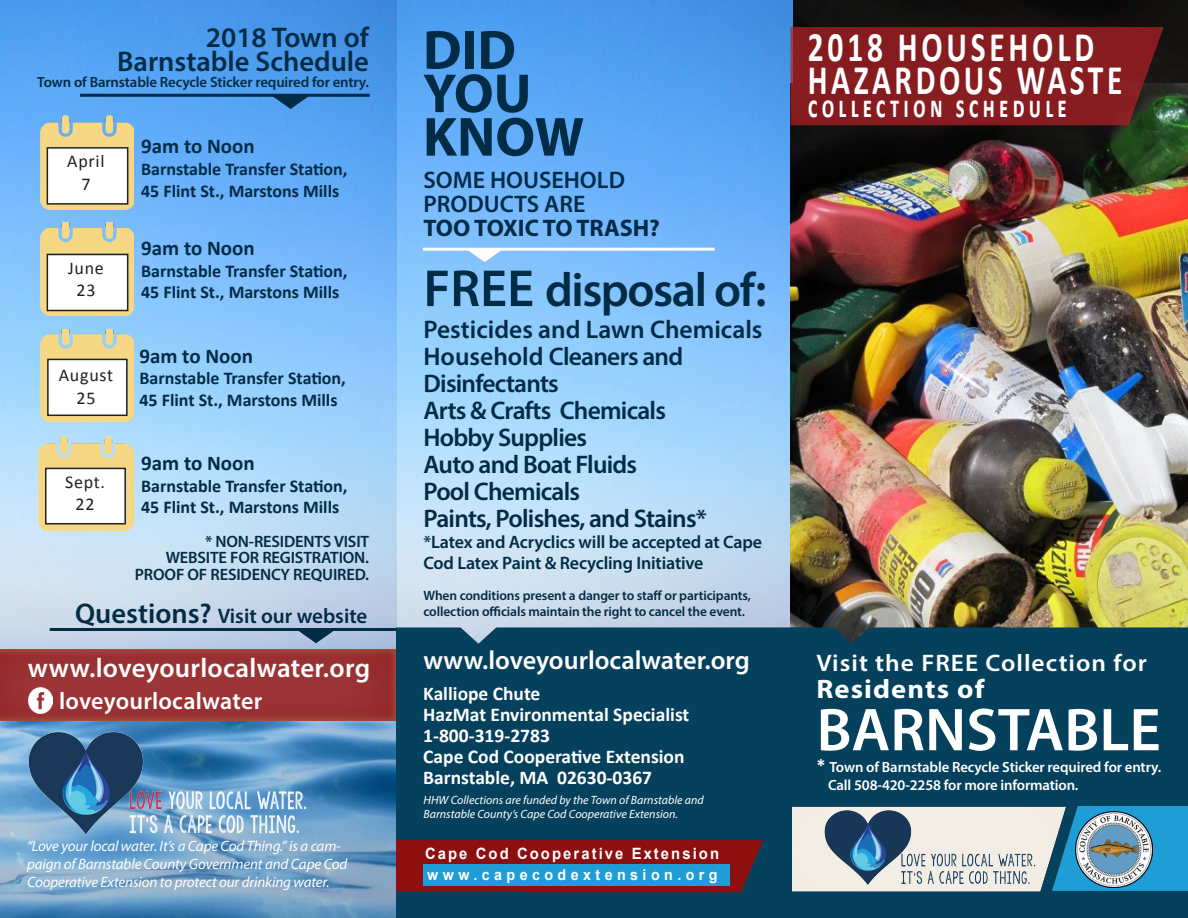
<style>
.page{position:relative;width:1188px;height:918px;background:#fff}
.page>*{position:absolute;margin:0;border:0;box-sizing:border-box;transform-origin:0 0}
.t1{font:600 61.05px "Myriad Pro";color:#fff}
.t2{font:700 55.5px "Myriad Pro";color:#022c45}
.t3{font:600 48px "Myriad Pro";letter-spacing:-.03em;color:#022c45}
.t4{font:700 42.15px "Calibri";letter-spacing:.11em;color:#fff;scale:.75 1}
.t5{font:700 31.5px "Calibri";letter-spacing:.2em;color:#fff;scale:.67 1}
.t6{font:600 28.5px "Myriad Pro";color:#022c45}
.t7{font:600 27px "Myriad Pro";letter-spacing:.01em;color:#fff}
.t8{font:700 26.85px "Myriad Pro";letter-spacing:.04em;color:#fff;scale:1.06 1}
.t9{font:600 26.25px "Myriad Pro";color:#fff}
.t10{font:600 25.5px/27px "Myriad Pro";letter-spacing:-.03em;color:#022c45}
.t11{font:600 25.5px "Myriad Pro";color:#022c45}
.t12{font:600 24px "Myriad Pro";letter-spacing:.025em;color:#fff;scale:1.06 1}
.t13{font:600 24px "Myriad Pro";color:#022c45}
.t14{font:600 24px "Myriad Pro";letter-spacing:.025em;color:#fff}
.t15{font:700 24px "Myriad Pro";color:#022c45}
.t16{font:700 21px "Calibri";color:#022c45}
.t17{font:600 21px "Myriad Pro";color:#022c45}
.t18{font:700 19.5px "Calibri";color:#fff}
.t19{font:700 18px "Calibri";color:#022c45}
.t20{font:600 18px/21px "Myriad Pro";letter-spacing:-.01em;color:#022c45}
.t21{font:18px "Calibri";letter-spacing:.04em;color:#231f20}
.t22{font:600 16.5px "Myriad Pro";letter-spacing:-.01em;color:#022c45}
.t23{font:700 15.6px "Arial";letter-spacing:.14em;color:#fff;scale:.95 1}
.t24{font:italic 15px/18px "Myriad Pro";letter-spacing:-.01em;color:#fff}
.t25{font:700 15px "Arial";letter-spacing:.31em;color:#fff;scale:.95 1}
.t26{font:600 14.85px "Myriad Pro";letter-spacing:-.01em;color:#fff}
.t27{font:600 14.85px "Myriad Pro";letter-spacing:-.01em;color:#022c45}
.t28{font:600 13.5px/16.5px "Myriad Pro";letter-spacing:-.01em;color:#022c45}
.t29{font:italic 12px "Myriad Pro";color:#fff}
.s1{font-size:28.5px}
.s2{font-size:52.5px}
.s3{font-family:"Calibri";font-weight:700;font-size:18.45px}
</style>
<div class="page">
<div style="left:792px;top:0;width:396px;height:84px;background:#11100f"></div>
<img style="left:0;top:0;width:792px;height:918px">
<img style="left:790px;top:84px;width:398px;height:543px">
<div style="left:804px;top:627px;width:384px;height:291px;background:#05405d"></div>
<div style="left:790px;top:27px;width:374px;height:98px;background:#861d1f"></div>
<div style="left:396px;top:627px;width:408px;height:291px;background:#05405d"></div>
<div style="left:396px;top:840px;width:367px;height:52px;background:#8d0f10"></div>
<div style="left:424px;top:864px;width:306px;height:22px;background:#1e9dd7"></div>
<svg style="left:272px;top:97px;width:37px;height:12px"></svg>
<hr style="left:80px;top:94px;width:290px;height:3px;background:#022c45">
<img style="left:39px;top:436px;width:94px;height:95px">
<div style="left:46px;top:468px;width:79px;height:56px;background:#fff"></div>
<div style="left:45px;top:468px;width:81px;height:56px;border:2px solid #231f20"></div>
<img style="left:40px;top:116px;width:94px;height:94px">
<div style="left:47px;top:148px;width:81px;height:56px;background:#fff"></div>
<div style="left:47px;top:147px;width:81px;height:58px;border:2px solid #231f20"></div>
<img style="left:40px;top:222px;width:94px;height:93px">
<div style="left:47px;top:254px;width:81px;height:57px;background:#fff"></div>
<div style="left:47px;top:254px;width:81px;height:57px;border:2px solid #231f20"></div>
<img style="left:40px;top:330px;width:94px;height:91px">
<div style="left:48px;top:359px;width:79px;height:56px;background:#fff"></div>
<div style="left:47px;top:359px;width:81px;height:57px;border:2px solid #231f20"></div>
<hr style="left:50px;top:628px;width:346px;height:3px;background:#022c45">
<svg style="left:298px;top:631px;width:36px;height:12px"></svg>
<div style="left:0;top:648px;width:396px;height:74px;background:#fff;opacity:.17"></div>
<img style="left:27px;top:728px;width:279px;height:110px">
<div style="left:790px;top:805px;width:277px;height:87px;background:#f3ede3"></div>
<img style="left:819px;top:806px;width:218px;height:79px">
<img style="left:1048px;top:807px;width:140px;height:84px">
<img style="left:1076px;top:811px;width:76px;height:76px">
<hr style="left:423px;top:248px;width:292px;height:3px;background:#fff">
<svg style="left:466px;top:250px;width:37px;height:12px"></svg>
<img style="left:29px;top:688px;width:23px;height:25px">
<p class="t6" style="left:206px;top:19px;width:165px">2018 Town of</p>
<p class="t6" style="left:117px;top:43px;width:253px">Barnstable Schedule</p>
<p class="t27" style="left:37px;top:73px;width:333px">Town of Barnstable Recycle Sticker required for entry.</p>
<p class="t21" style="left:67px;top:150px;width:39px">April</p>
<p class="t21" style="left:81px;top:172px;width:11px">7</p>
<p class="t21" style="left:68px;top:256px;width:37px">June</p>
<p class="t21" style="left:76px;top:279px;width:20px">23</p>
<p class="t21" style="left:59px;top:364px;width:56px">August</p>
<p class="t21" style="left:76px;top:387px;width:20px">25</p>
<p class="t21" style="left:65px;top:470px;width:42px">Sept.</p>
<p class="t21" style="left:76px;top:493px;width:20px">22</p>
<p class="t16" style="left:141px;top:133px;width:115px">9am to Noon</p>
<p class="t19" style="left:141px;top:158px;width:208px">Barnstable Transfer Station,</p>
<p class="t19" style="left:141px;top:179px;width:200px">45 Flint St., Marstons Mills</p>
<p class="t16" style="left:141px;top:235px;width:115px">9am to Noon</p>
<p class="t19" style="left:141px;top:259px;width:208px">Barnstable Transfer Station,</p>
<p class="t19" style="left:141px;top:281px;width:200px">45 Flint St., Marstons Mills</p>
<p class="t16" style="left:139px;top:342px;width:115px">9am to Noon</p>
<p class="t19" style="left:139px;top:367px;width:208px">Barnstable Transfer Station,</p>
<p class="t19" style="left:139px;top:388px;width:200px">45 Flint St., Marstons Mills</p>
<p class="t16" style="left:141px;top:450px;width:115px">9am to Noon</p>
<p class="t19" style="left:141px;top:474px;width:208px">Barnstable Transfer Station,</p>
<p class="t19" style="left:141px;top:496px;width:200px">45 Flint St., Marstons Mills</p>
<p class="t22" style="left:205px;top:531px;width:165px">* NON-RESIDENTS VISIT</p>
<p class="t22" style="left:166px;top:547px;width:205px">WEBSITE FOR REGISTRATION.</p>
<p class="t22" style="left:135px;top:564px;width:236px">PROOF OF RESIDENCY REQUIRED.</p>
<p class="t17" style="left:75px;top:603px;width:294px"><span class="s1">Questions?</span> Visit our website</p>
<h3 class="t7" style="left:28px;top:651px;width:344px">www.loveyourlocalwater.org</h3>
<p class="t14" style="left:59px;top:686px;width:205px">loveyourlocalwater</p>
<p class="t24" style="left:27px;top:837px;width:322px">“Love your local water. It’s a Cape Cod Thing.” is a cam&shy;paign of Barnstable County Government and Cape Cod<br>Cooperative Extension to protect our drinking water.</p>
<p class="t2" style="left:423px;top:14px;width:95px">DID</p>
<p class="t2" style="left:423px;top:57px;width:110px">YOU</p>
<p class="t2" style="left:423px;top:101px;width:163px">KNOW</p>
<p class="t13" style="left:424px;top:165px;width:203px">SOME HOUSEHOLD</p>
<p class="t13" style="left:424px;top:189px;width:164px">PRODUCTS ARE</p>
<p class="t15" style="left:424px;top:212px;width:238px">TOO TOXIC TO TRASH?</p>
<p class="t3" style="left:424px;top:259px;width:344px"><span class="s2">FREE</span> disposal of:</p>
<p class="t11" style="left:424px;top:313px;width:341px">Pesticides and Lawn Chemicals</p>
<p class="t10" style="left:424px;top:342px;width:261px">Household Cleaners and<br>Disinfectants</p>
<p class="t10" style="left:424px;top:396px;width:244px">Arts &amp; Crafts Chemicals</p>
<p class="t10" style="left:424px;top:423px;width:165px">Hobby Supplies</p>
<p class="t10" style="left:424px;top:450px;width:215px">Auto and Boat Fluids</p>
<p class="t10" style="left:424px;top:477px;width:158px">Pool Chemicals</p>
<p class="t10" style="left:424px;top:504px;width:285px">Paints, Polishes, and Stains*</p>
<p class="t20" style="left:424px;top:531px;width:340px">*Latex and Acryclics will be accepted at Cape<br>Cod Latex Paint &amp; Recycling Initiative</p>
<p class="t28" style="left:424px;top:587px;width:329px">When conditions present a danger to staff or participants, collection officials maintain the right to cancel the event.</p>
<p class="t9" style="left:424px;top:644px;width:328px">www.loveyourlocalwater.org</p>
<p class="t18" style="left:423px;top:681px;width:119px">Kalliope Chute</p>
<p class="t18" style="left:423px;top:702px;width:268px">HazMat Environmental Specialist</p>
<p class="t18" style="left:423px;top:723px;width:128px">1-800-319-2783</p>
<p class="t18" style="left:423px;top:744px;width:263px">Cape Cod Cooperative Extension</p>
<p class="t18" style="left:423px;top:765px;width:230px">Barnstable, MA 02630-0367</p>
<p class="t29" style="left:424px;top:792px;width:282px">HHW Collections are funded by the Town of Barnstable and</p>
<p class="t29" style="left:424px;top:807px;width:256px">Barnstable County’s Cape Cod Cooperative Extension.</p>
<p class="t23" style="left:425px;top:843px;width:311px">Cape Cod Cooperative Extension</p>
<p class="t25" style="left:427px;top:864px;width:307px">www.capecodextension.org</p>
<p class="t4" style="left:808px;top:20px;width:383px">2018 HOUSEHOLD</p>
<p class="t4" style="left:808px;top:53px;width:421px">HAZARDOUS WASTE</p>
<p class="t5" style="left:808px;top:86px;width:388px">collection schedule</p>
<p class="t12" style="left:817px;top:648px;width:313px">Visit the FREE Collection for</p>
<p class="t8" style="left:817px;top:672px;width:160px">Residents of</p>
<p class="t1" style="left:817px;top:691px;width:346px">BARNSTABLE</p>
<p class="t26" style="left:817px;top:757px;width:346px"><span class="s3">*</span> Town of Barnstable Recycle Sticker required for entry.</p>
<p class="t26" style="left:828px;top:776px;width:252px">Call 508-420-2258 for more information.</p>
</div>
